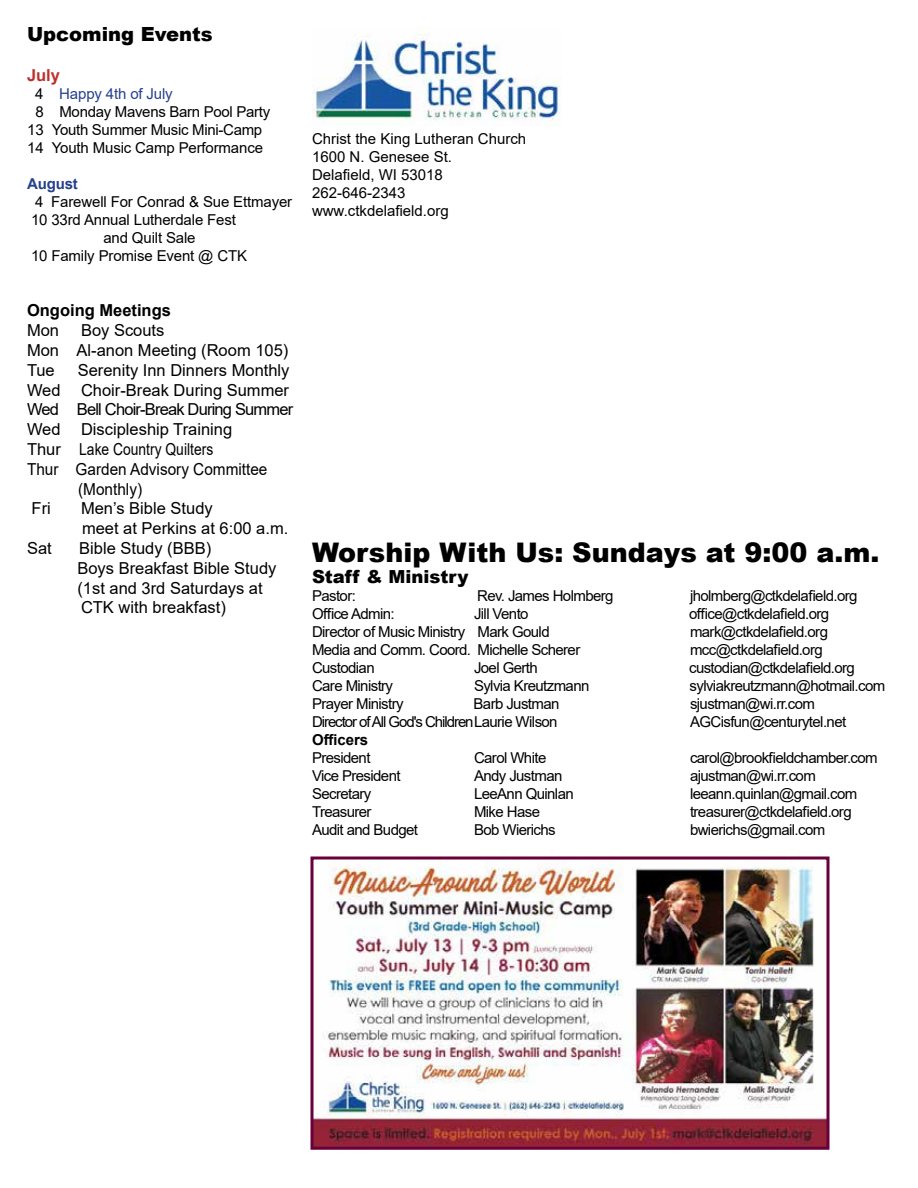
<style>
.page{position:relative;width:918px;height:1188px;background:#fff}
.page>*{position:absolute;margin:0;border:0;box-sizing:border-box;transform-origin:0 0}
.t1{font:900 27px "Arial";color:#000}
.t2{font:900 19.5px "Arial";color:#000}
.t3{font:900 18px "Arial";color:#000}
.t4{font:16.5px/19.8px "Arial";color:#000}
.t5{font:16.5px "Arial";color:#000;scale:.93 1}
.t6{font:16.5px "Arial";letter-spacing:-.05em;color:#000}
.t7{font:700 16.5px "Arial";color:#000}
.t8{font:700 16.5px "Arial";color:#bc2f2c}
.t9{font:15px "Arial";letter-spacing:-.04em;color:#000}
.t10{font:15px "Arial";letter-spacing:-.01em;color:#000}
.t11{font:15px/18px "Arial";color:#000}
.t12{font:15px "Arial";letter-spacing:-.02em;color:#000}
.t13{font:15px "Arial";letter-spacing:-.07em;color:#000}
.t14{font:15px "Arial";letter-spacing:-.01em;color:#25408f}
.t15{font:700 15px "Arial";color:#000}
.t16{font:700 15px "Arial";letter-spacing:-.01em;color:#25408f}
.s1{color:#000}
</style>
<div class="page">
<img style="left:312px;top:29px;width:250px;height:96px">
<img style="left:314px;top:860px;width:512px;height:286px">
<div style="left:310px;top:856px;width:520px;height:294px;border:3px solid #690039"></div>
<h2 class="t2" style="left:27px;top:20px;width:187px">Upcoming Events</h2>
<p class="t8" style="left:27px;top:63px;width:35px">July</p>
<p class="t14" style="left:35px;top:83px;width:139px"><span class="s1">4</span> Happy 4th of July</p>
<p class="t12" style="left:35px;top:101px;width:236px">8 Monday Mavens Barn Pool Party</p>
<p class="t12" style="left:27px;top:119px;width:237px">13 Youth Summer Music Mini-Camp</p>
<p class="t10" style="left:27px;top:137px;width:238px">14 Youth Music Camp Performance</p>
<p class="t16" style="left:27px;top:173px;width:52px">August</p>
<p class="t10" style="left:35px;top:191px;width:259px">4 Farewell For Conrad &amp; Sue Ettmayer</p>
<p class="t10" style="left:31px;top:209px;width:206px">10 33rd Annual Lutherdale Fest</p>
<p class="t10" style="left:103px;top:227px;width:94px">and Quilt Sale</p>
<p class="t10" style="left:31px;top:245px;width:218px">10 Family Promise Event @ CTK</p>
<p class="t7" style="left:27px;top:299px;width:145px">Ongoing Meetings</p>
<p class="t4" style="left:27px;top:320px;width:34px">Mon</p>
<p class="t4" style="left:27px;top:320px;width:263px;text-indent:54px">Boy Scouts<br>Mon Al-anon Meeting (Room 105)<br>Tue</p>
<p class="t4" style="left:78px;top:360px;width:213px">Serenity Inn Dinners Monthly</p>
<p class="t4" style="left:27px;top:380px;width:264px">Wed Choir-Break During Summer</p>
<p class="t6" style="left:27px;top:398px;width:268px">Wed Bell Choir-Break During Summer</p>
<p class="t4" style="left:27px;top:419px;width:207px">Wed Discipleship Training</p>
<p class="t4" style="left:27px;top:439px;width:188px">Thur Lake Country Quilters</p>
<p class="t5" style="left:27px;top:458px;width:260px">Thur Garden Advisory Committee</p>
<p class="t5" style="left:78px;top:477px;width:70px">(Monthly)</p>
<p class="t4" style="left:32px;top:499px;width:21px">Fri</p>
<p class="t4" style="left:81px;top:499px;width:209px">Men’s Bible Study<br>meet at Perkins at 6:00 a.m.</p>
<p class="t4" style="left:27px;top:538px;width:26px">Sat</p>
<p class="t4" style="left:77px;top:538px;width:201px">Bible Study (BBB)<br>Boys Breakfast Bible Study (1st and 3rd Saturdays at<br>CTK with breakfast)</p>
<p class="t11" style="left:312px;top:130px;width:216px">Christ the King Lutheran Church<br>1600 N. Genesee St.<br>Delafield, WI 53018<br>262-646-2343 www.ctkdelafield.org</p>
<h1 class="t1" style="left:312px;top:532px;width:569px">Worship With Us: Sundays at 9:00 a.m.</h1>
<p class="t3" style="left:312px;top:564px;width:158px">Staff &amp; Ministry</p>
<p class="t9" style="left:312px;top:586px;width:45px">Pastor:</p>
<p class="t9" style="left:477px;top:586px;width:138px">Rev. James Holmberg</p>
<p class="t9" style="left:690px;top:586px;width:169px">jholmberg@ctkdelafield.org</p>
<p class="t9" style="left:312px;top:604px;width:84px">Office Admin:</p>
<p class="t9" style="left:474px;top:604px;width:56px">Jill Vento</p>
<p class="t9" style="left:689px;top:604px;width:142px">office@ctkdelafield.org</p>
<p class="t9" style="left:312px;top:622px;width:239px">Director of Music Ministry Mark Gould</p>
<p class="t9" style="left:690px;top:622px;width:140px">mark@ctkdelafield.org</p>
<p class="t9" style="left:312px;top:640px;width:270px">Media and Comm. Coord. Michelle Scherer</p>
<p class="t9" style="left:690px;top:640px;width:134px">mcc@ctkdelafield.org</p>
<p class="t9" style="left:312px;top:658px;width:64px">Custodian</p>
<p class="t9" style="left:474px;top:658px;width:65px">Joel Gerth</p>
<p class="t9" style="left:689px;top:658px;width:167px">custodian@ctkdelafield.org</p>
<p class="t9" style="left:312px;top:676px;width:83px">Care Ministry</p>
<p class="t9" style="left:474px;top:676px;width:117px">Sylvia Kreutzmann</p>
<p class="t9" style="left:690px;top:676px;width:197px">sylviakreutzmann@hotmail.com</p>
<p class="t9" style="left:312px;top:694px;width:93px">Prayer Ministry</p>
<p class="t9" style="left:474px;top:694px;width:87px">Barb Justman</p>
<p class="t9" style="left:690px;top:694px;width:127px">sjustman@wi.rr.com</p>
<p class="t13" style="left:312px;top:712px;width:247px">Director of All God's ChildrenLaurie Wilson</p>
<p class="t9" style="left:690px;top:712px;width:158px">AGCisfun@centurytel.net</p>
<p class="t15" style="left:312px;top:729px;width:58px">Officers</p>
<p class="t9" style="left:312px;top:748px;width:60px">President</p>
<p class="t9" style="left:474px;top:748px;width:74px">Carol White</p>
<p class="t9" style="left:690px;top:748px;width:189px">carol@brookfieldchamber.com</p>
<p class="t9" style="left:312px;top:766px;width:90px">Vice President</p>
<p class="t9" style="left:474px;top:766px;width:90px">Andy Justman</p>
<p class="t9" style="left:690px;top:766px;width:127px">ajustman@wi.rr.com</p>
<p class="t9" style="left:312px;top:784px;width:61px">Secretary</p>
<p class="t9" style="left:474px;top:784px;width:101px">LeeAnn Quinlan</p>
<p class="t9" style="left:690px;top:784px;width:169px">leeann.quinlan@gmail.com</p>
<p class="t9" style="left:312px;top:802px;width:61px">Treasurer</p>
<p class="t9" style="left:474px;top:802px;width:68px">Mike Hase</p>
<p class="t9" style="left:690px;top:802px;width:163px">treasurer@ctkdelafield.org</p>
<p class="t9" style="left:312px;top:820px;width:108px">Audit and Budget</p>
<p class="t9" style="left:474px;top:820px;width:83px">Bob Wierichs</p>
<p class="t9" style="left:690px;top:820px;width:137px">bwierichs@gmail.com</p>
</div>
